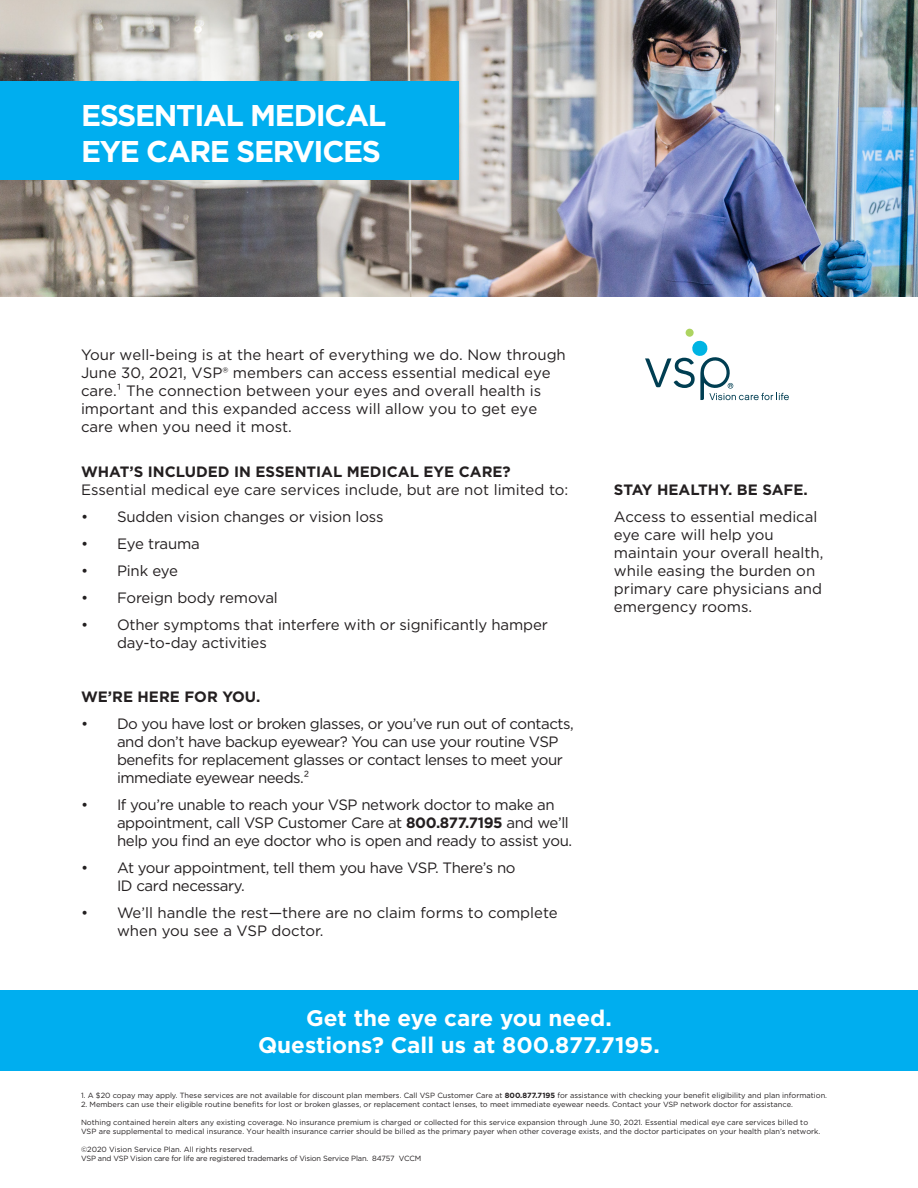
<style>
.page{position:relative;width:918px;height:1188px;background:#fff}
.page>*{position:absolute;margin:0;border:0;box-sizing:border-box;transform-origin:0 0}
.VC_Heading_1{font:700 30px/36px "Gotham";letter-spacing:-.045em;color:#fff}
.VC_CTA_BAR{font:700 22.5px/27px "Gotham";color:#fff;text-align:center}
.t1{font:15px/18px "Gotham";letter-spacing:-.01em;color:#231f20}
.t2{font:15px/18px "Gotham";letter-spacing:-.03em;color:#231f20}
.VC_List_-_bullets{font:700 15px "Gotham";color:#231f20}
.VC_Legal{font:7.5px/9px "Gotham";color:#231f20}
.VC_Legal-2{font:7.5px/9px "Gotham";letter-spacing:-.025em;color:#231f20}
.s1{font-weight:700}
</style>
<div class="page">
<img style="left:0;top:0;width:918px;height:297px">
<div style="left:0;top:990px;width:918px;height:81px;background:#00aeef"></div>
<div style="left:0;top:81px;width:459px;height:99px;background:#00aeef"></div>
<svg style="left:685px;top:328px;width:9px;height:9px"></svg>
<svg style="left:645px;top:340px;width:144px;height:60px"></svg>
<p class="VC_Heading_1" style="left:81px;top:97px;width:307px">ESSENTIAL MEDICAL<br>EYE CARE SERVICES</p>
<p class="t1" style="left:81px;top:345px;width:486px">Your well-being is at the heart of everything we do. Now through June 30, 2021, VSP® members can access essential medical eye care.¹ The connection between your eyes and overall health is important and this expanded access will allow you to get eye care when you need it most.</p>
<p class="t1" style="left:81px;top:462px;width:489px"><span class="s1">WHAT’S INCLUDED IN ESSENTIAL MEDICAL EYE CARE?<br></span>Essential medical eye care services include, but are not limited to:</p>
<p class="t1" style="left:81px;top:507px;width:304px">• Sudden vision changes or vision loss</p>
<p class="t1" style="left:81px;top:534px;width:120px">• Eye trauma</p>
<p class="t1" style="left:81px;top:561px;width:98px">• Pink eye</p>
<p class="t1" style="left:81px;top:588px;width:198px">• Foreign body removal</p>
<p class="t1" style="left:117px;top:615px;width:432px;text-indent:-36px">• Other symptoms that interfere with or significantly hamper day-to-day activities</p>
<p class="VC_List_-_bullets" style="left:81px;top:687px;width:181px">WE’RE HERE FOR YOU.</p>
<p class="t2" style="left:117px;top:714px;width:458px;text-indent:-36px">• Do you have lost or broken glasses, or you’ve run out of contacts, and don’t have backup eyewear? You can use your routine VSP benefits for replacement glasses or contact lenses to meet your immediate eyewear needs.²</p>
<p class="t1" style="left:117px;top:795px;width:457px;text-indent:-36px">• If you’re unable to reach your VSP network doctor to make an appointment, call VSP Customer Care at <span class="s1">800.877.7195</span> and we’ll help you find an eye doctor who is open and ready to assist you.</p>
<p class="t1" style="left:117px;top:858px;width:400px;text-indent:-36px">• At your appointment, tell them you have VSP. There’s no<br>ID card necessary.</p>
<p class="t1" style="left:117px;top:903px;width:442px;text-indent:-36px">• We’ll handle the rest—there are no claim forms to complete when you see a VSP doctor.</p>
<p class="VC_List_-_bullets" style="left:614px;top:480px;width:195px">STAY HEALTHY. BE SAFE.</p>
<p class="t1" style="left:614px;top:507px;width:211px">Access to essential medical eye care will help you maintain your overall health, while easing the burden on primary care physicians and emergency rooms.</p>
<p class="VC_CTA_BAR" style="left:258px;top:1004px;width:403px">Get the eye care you need.<br>Questions? Call us at 800.877.7195.</p>
<p class="VC_Legal" style="left:81px;top:1091px;width:748px">1. A $20 copay may apply. These services are not available for discount plan members. Call VSP Customer Care at <span class="s1">800.877.7195</span> for assistance with checking your benefit eligibility and plan information.</p>
<p class="VC_Legal" style="left:81px;top:1100px;width:713px">2. Members can use their eligible routine benefits for lost or broken glasses, or replacement contact lenses, to meet immediate eyewear needs. Contact your VSP network doctor for assistance.</p>
<p class="VC_Legal" style="left:81px;top:1118px;width:741px">Nothing contained herein alters any existing coverage. No insurance premium is charged or collected for this service expansion through June 30, 2021. Essential medical eye care services billed to<br>VSP are supplemental to medical insurance. Your health insurance carrier should be billed as the primary payer when other coverage exists, and the doctor participates on your health plan’s network.</p>
<p class="VC_Legal-2" style="left:81px;top:1145px;width:342px">©2020 Vision Service Plan. All rights reserved.<br>VSP and VSP Vision care for life are registered trademarks of Vision Service Plan. 84757 VCCM</p>
</div>
